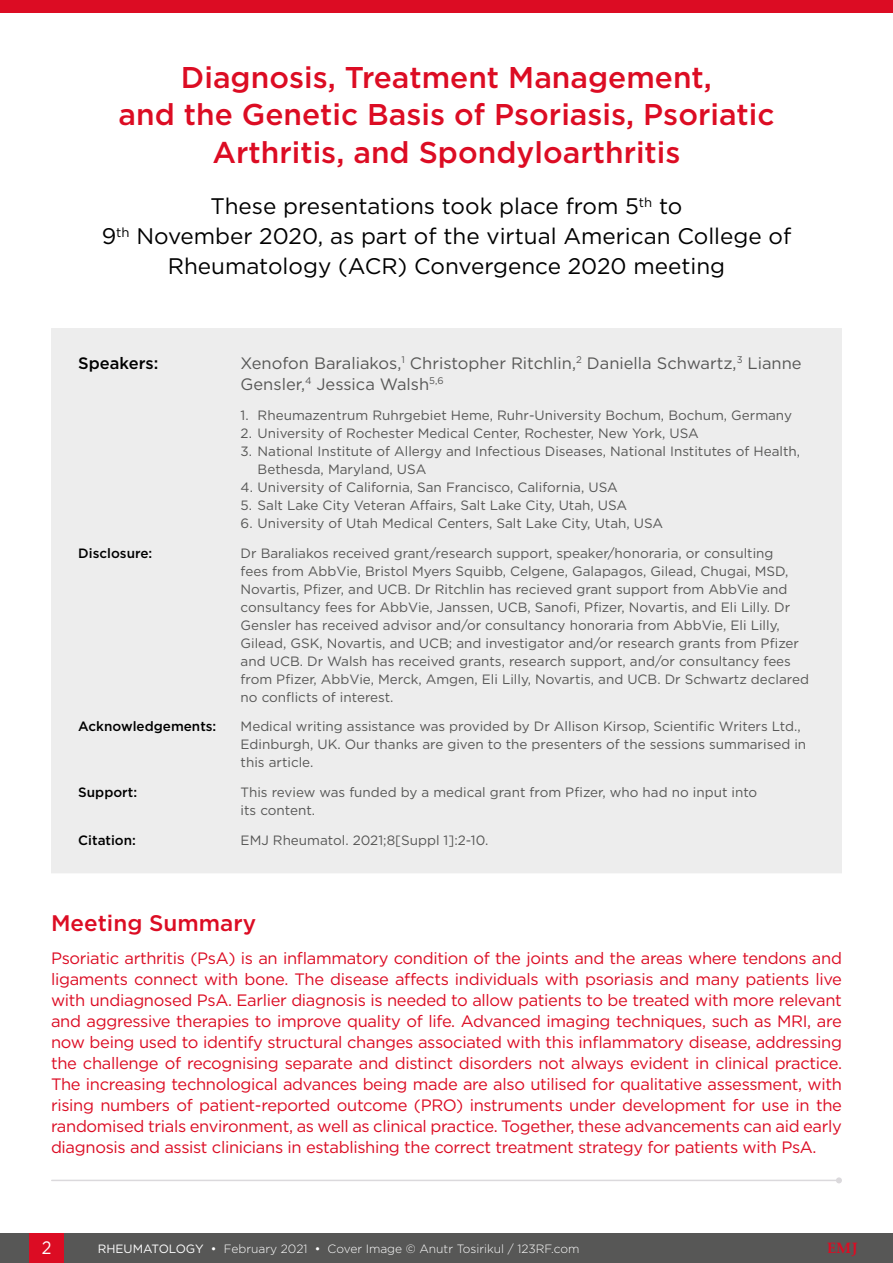
<style>
.page{position:relative;width:893px;height:1263px;background:#fff}
.page>*{position:absolute;margin:0;border:0;box-sizing:border-box;transform-origin:0 0}
.Symposium_Title{font:500 30px/37.5px "Gotham";color:#dc0c23;text-align:center}
.Symposium_Subtitle{font:22.5px/30px "Gotham";color:#000;text-align:center}
.Meeting_Summary_Head{font:500 22.5px "Gotham";color:#dc0c23}
.t1{font:18px "Gotham";color:#fff;scale:.9 1}
.Meeting_Summary_Body{font:16.5px/21px "Gotham";letter-spacing:-.02em;color:#dc0c23;text-align:justify}
.t2{font:16.5px/21px "Gotham";color:#575756}
.t3{font:500 16.5px "Gotham";color:#000}
.t4{font:700 15px "Palatino Linotype";color:#dc0c23}
.Symposium_Details_Bo{font:13.5px/18px "Gotham";color:#575756}
.Symposium_Details_He{font:500 13.5px "Gotham";color:#000}
.t5{font:300 12px "Gotham";color:#fff}
.s1{font-weight:400}
</style>
<div class="page">
<div style="left:0;top:0;width:893px;height:13px;background:#dc0c23"></div>
<div style="left:0;top:1233px;width:893px;height:30px;background:#575756"></div>
<div style="left:30px;top:1233px;width:34px;height:30px;background:#dc0c23"></div>
<div style="left:51px;top:328px;width:791px;height:545px;background:#ededed"></div>
<hr style="left:52px;top:1180px;width:787px;height:1px;background:#dbd9dc">
<svg style="left:836px;top:1177px;width:6px;height:6px"></svg>
<p class="Symposium_Title" style="left:118px;top:58px;width:658px">Diagnosis, Treatment Management,<br>and the Genetic Basis of Psoriasis, Psoriatic<br>Arthritis, and Spondyloarthritis</p>
<p class="Symposium_Subtitle" style="left:102px;top:191px;width:691px">These presentations took place from 5<sup>th</sup> to<br>9<sup>th</sup> November 2020, as part of the virtual American College of<br>Rheumatology (ACR) Convergence 2020 meeting</p>
<p class="t3" style="left:78px;top:352px;width:82px">Speakers:</p>
<p class="t2" style="left:241px;top:352px;width:563px">Xenofon Baraliakos,<sup>1</sup> Christopher Ritchlin,<sup>2</sup> Daniella Schwartz,<sup>3</sup> Lianne<br>Gensler,<sup>4</sup> Jessica Walsh<sup>5,6</sup></p>
<p class="Symposium_Details_Bo" style="left:241px;top:406px;width:553px">1. Rheumazentrum Ruhrgebiet Heme, Ruhr-University Bochum, Bochum, Germany</p>
<p class="Symposium_Details_Bo" style="left:241px;top:424px;width:460px">2. University of Rochester Medical Center, Rochester, New York, USA</p>
<p class="Symposium_Details_Bo" style="left:258px;top:442px;width:544px;text-indent:-17px">3. National Institute of Allergy and Infectious Diseases, National Institutes of Health,<br>Bethesda, Maryland, USA</p>
<p class="Symposium_Details_Bo" style="left:241px;top:478px;width:379px">4. University of California, San Francisco, California, USA</p>
<p class="Symposium_Details_Bo" style="left:241px;top:496px;width:388px">5. Salt Lake City Veteran Affairs, Salt Lake City, Utah, USA</p>
<p class="Symposium_Details_Bo" style="left:241px;top:514px;width:424px">6. University of Utah Medical Centers, Salt Lake City, Utah, USA</p>
<p class="Symposium_Details_He" style="left:78px;top:544px;width:76px">Disclosure:</p>
<p class="Symposium_Details_Bo" style="left:241px;top:544px;width:570px">Dr Baraliakos received grant/research support, speaker/honoraria, or consulting<br>fees from AbbVie, Bristol Myers Squibb, Celgene, Galapagos, Gilead, Chugai, MSD, Novartis, Pfizer, and UCB. Dr Ritchlin has recieved grant support from AbbVie and consultancy fees for AbbVie, Janssen, UCB, Sanofi, Pfizer, Novartis, and Eli Lilly. Dr Gensler has received advisor and/or consultancy honoraria from AbbVie, Eli Lilly, Gilead, GSK, Novartis, and UCB; and investigator and/or research grants from Pfizer and UCB. Dr Walsh has received grants, research support, and/or consultancy fees from Pfizer, AbbVie, Merck, Amgen, Eli Lilly, Novartis, and UCB. Dr Schwartz declared no conflicts of interest.</p>
<p class="Symposium_Details_He" style="left:78px;top:718px;width:140px">Acknowledgements:</p>
<p class="Symposium_Details_Bo" style="left:241px;top:717px;width:567px">Medical writing assistance was provided by Dr Allison Kirsop, Scientific Writers Ltd.,<br>Edinburgh, UK. Our thanks are given to the presenters of the sessions summarised in this article.</p>
<p class="Symposium_Details_He" style="left:78px;top:783px;width:60px">Support:</p>
<p class="Symposium_Details_Bo" style="left:241px;top:783px;width:518px">This review was funded by a medical grant from Pfizer, who had no input into its content.</p>
<p class="Symposium_Details_He" style="left:78px;top:831px;width:59px">Citation:</p>
<p class="Symposium_Details_Bo" style="left:241px;top:830px;width:249px">EMJ Rheumatol. 2021;8[Suppl 1]:2-10.</p>
<p class="Meeting_Summary_Head" style="left:51px;top:908px;width:207px">Meeting Summary</p>
<p class="Meeting_Summary_Body" style="left:51px;top:948px;width:792px">Psoriatic arthritis (PsA) is an inflammatory condition of the joints and the areas where tendons and ligaments connect with bone. The disease affects individuals with psoriasis and many patients live with undiagnosed PsA. Earlier diagnosis is needed to allow patients to be treated with more relevant and aggressive therapies to improve quality of life. Advanced imaging techniques, such as MRI, are now being used to identify structural changes associated with this inflammatory disease, addressing the challenge of recognising separate and distinct disorders not always evident in clinical practice.<br>The increasing technological advances being made are also utilised for qualitative assessment, with rising numbers of patient-reported outcome (PRO) instruments under development for use in the randomised trials environment, as well as clinical practice. Together, these advancements can aid early diagnosis and assist clinicians in establishing the correct treatment strategy for patients with PsA.</p>
<p class="t1" style="left:42px;top:1236px;width:12px">2</p>
<p class="t5" style="left:98px;top:1241px;width:483px"><span class="s1">RHEUMATOLOGY •</span> February 2021 <span class="s1">•</span> Cover Image © Anutr Tosirikul / 123RF.com</p>
<p class="t4" style="left:827px;top:1238px;width:32px">EMJ</p>
</div>
